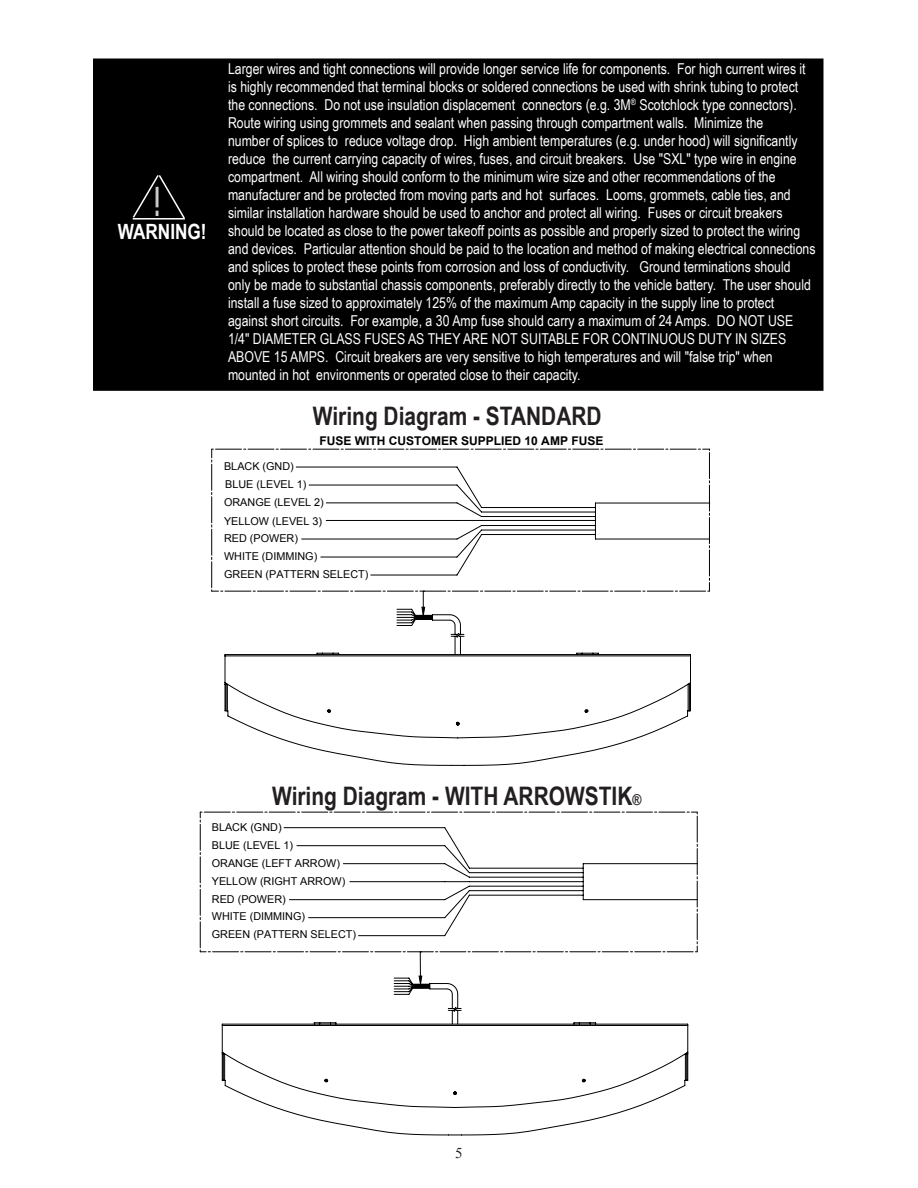
<style>
.page{position:relative;width:918px;height:1188px;background:#fff}
.page>*{position:absolute;margin:0;border:0;box-sizing:border-box;transform-origin:0 0}
.t1{font:700 25.5px "Arial Narrow";color:#231f20}
.t2{font:700 21px "Arial Narrow";color:#fff}
.t3{font:15px/18px "Arial Narrow";color:#fff}
.t4{font:15px "Times New Roman";color:#231f20}
.t5{font:700 12px "Arial";color:#000}
.t6{font:10.8px "Arial";color:#000}
.s1{font-size:15px}
</style>
<div class="page">
<div style="left:94px;top:59px;width:729px;height:331px;background:#000"></div>
<div style="left:93px;top:58px;width:731px;height:333px;border:2px solid #000"></div>
<svg style="left:132px;top:175px;width:53px;height:45px"></svg>
<hr style="left:133px;top:218px;width:52px;height:2px;background:#fff">
<img style="left:155px;top:185px;width:7px;height:32px">
<svg style="left:211px;top:449px;width:499px;height:177px"></svg>
<svg style="left:224px;top:653px;width:467px;height:113px"></svg>
<svg style="left:200px;top:812px;width:498px;height:141px"></svg>
<svg style="left:284px;top:827px;width:414px;height:195px"></svg>
<svg style="left:419px;top:976px;width:3px;height:9px"></svg>
<svg style="left:222px;top:1022px;width:466px;height:113px"></svg>
<h2 class="t2" style="left:118px;top:215px;width:90px">WARNING!</h2>
<p class="t3" style="left:228px;top:60px;width:589px">Larger wires and tight connections will provide longer service life for components. For high current wires it is highly recommended that terminal blocks or soldered connections be used with shrink tubing to protect the connections. Do not use insulation displacement connectors (e.g. 3M<sup>®</sup> Scotchlock type connectors).<br>Route wiring using grommets and sealant when passing through compartment walls. Minimize the<br>number of splices to reduce voltage drop. High ambient temperatures (e.g. under hood) will significantly reduce the current carrying capacity of wires, fuses, and circuit breakers. Use "SXL" type wire in engine compartment. All wiring should conform to the minimum wire size and other recommendations of the manufacturer and be protected from moving parts and hot surfaces. Looms, grommets, cable ties, and similar installation hardware should be used to anchor and protect all wiring. Fuses or circuit breakers should be located as close to the power takeoff points as possible and properly sized to protect the wiring and devices. Particular attention should be paid to the location and method of making electrical connections and splices to protect these points from corrosion and loss of conductivity. Ground terminations should only be made to substantial chassis components, preferably directly to the vehicle battery. The user should install a fuse sized to approximately 125% of the maximum Amp capacity in the supply line to protect against short circuits. For example, a 30 Amp fuse should carry a maximum of 24 Amps. DO NOT USE 1/4" DIAMETER GLASS FUSES AS THEY ARE NOT SUITABLE FOR CONTINUOUS DUTY IN SIZES ABOVE 15 AMPS. Circuit breakers are very sensitive to high temperatures and will "false trip" when mounted in hot environments or operated close to their capacity.</p>
<h1 class="t1" style="left:313px;top:397px;width:290px">Wiring Diagram - STANDARD</h1>
<p class="t6" style="left:224px;top:459px;width:71px">BLACK (GND)</p>
<p class="t6" style="left:225px;top:477px;width:83px">BLUE (LEVEL 1)</p>
<p class="t5" style="left:319px;top:433px;width:286px">FUSE WITH CUSTOMER SUPPLIED 10 AMP FUSE</p>
<p class="t6" style="left:224px;top:496px;width:101px">ORANGE (LEVEL 2)</p>
<p class="t6" style="left:224px;top:514px;width:100px">YELLOW (LEVEL 3)</p>
<p class="t6" style="left:224px;top:531px;width:75px">RED (POWER)</p>
<p class="t6" style="left:224px;top:549px;width:95px">WHITE (DIMMING)</p>
<p class="t6" style="left:224px;top:567px;width:146px">GREEN (PATTERN SELECT)</p>
<h1 class="t1" style="left:272px;top:777px;width:371px">Wiring Diagram - WITH ARROWSTIK<span class="s1">®</span></h1>
<p class="t6" style="left:212px;top:820px;width:71px">BLACK (GND)</p>
<p class="t6" style="left:212px;top:838px;width:83px">BLUE (LEVEL 1)</p>
<p class="t6" style="left:212px;top:856px;width:130px">ORANGE (LEFT ARROW)</p>
<p class="t6" style="left:212px;top:874px;width:135px">YELLOW (RIGHT ARROW)</p>
<p class="t6" style="left:212px;top:892px;width:75px">RED (POWER)</p>
<p class="t6" style="left:212px;top:910px;width:95px">WHITE (DIMMING)</p>
<p class="t6" style="left:212px;top:928px;width:146px">GREEN (PATTERN SELECT)</p>
<p class="t4" style="left:455px;top:1143px;width:9px">5</p>
</div>
